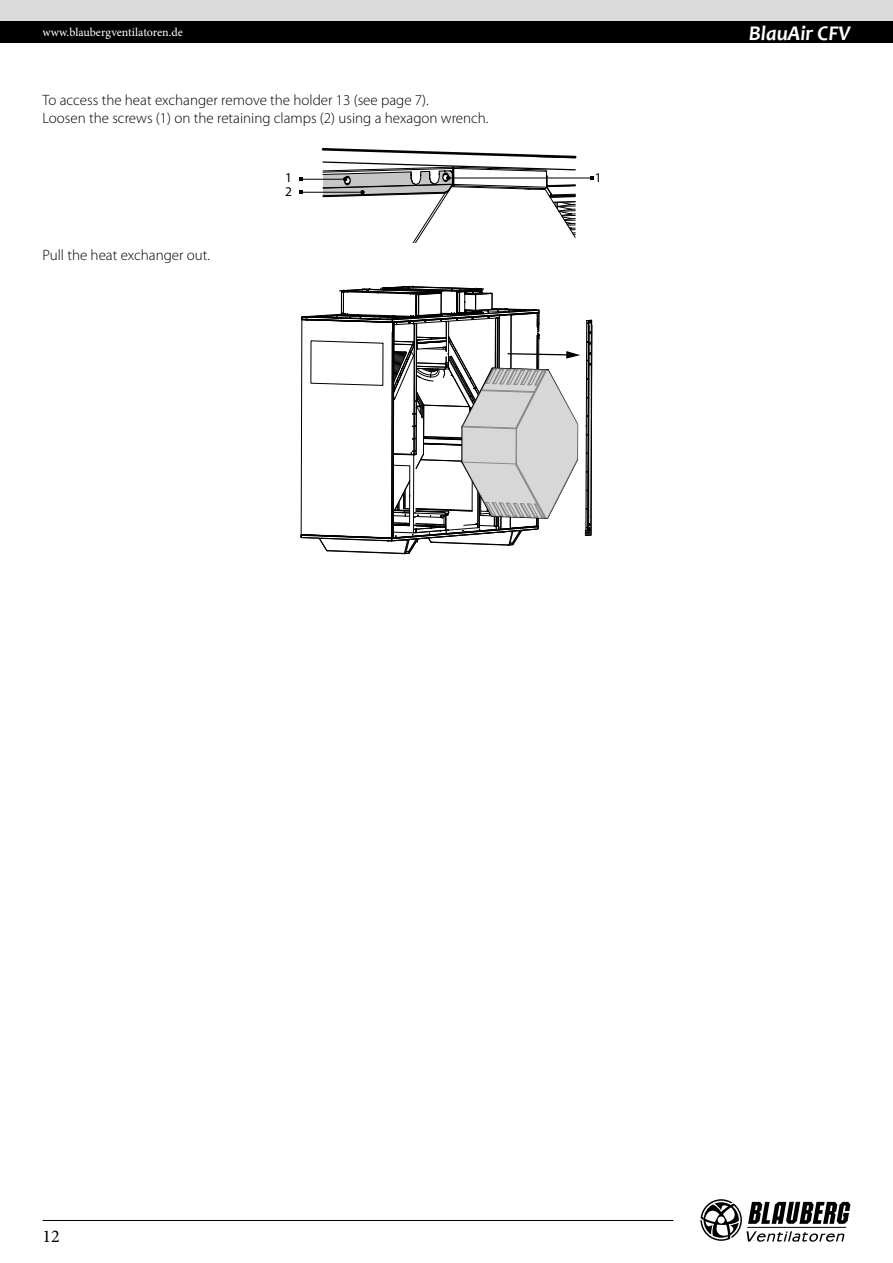
<style>
.page{position:relative;width:893px;height:1263px;background:#fff}
.page>*{position:absolute;margin:0;border:0;box-sizing:border-box;transform-origin:0 0}
.t1{font:italic 700 21px "Candara";color:#fff}
.t2{font:18px "Minion Pro";color:#000}
.t3{font:300 15px/18px "Myriad Pro";color:#000}
.t4{font:13.35px "Myriad Pro";color:#000}
.t5{font:12px "Minion Pro";color:#fff}
</style>
<div class="page">
<svg style="left:299px;top:148px;width:295px;height:407px"></svg>
<div style="left:0;top:0;width:893px;height:21px;background:#dadada"></div>
<div style="left:0;top:21px;width:893px;height:22px;background:#000"></div>
<svg style="left:700px;top:1199px;width:150px;height:43px"></svg>
<hr style="left:43px;top:1220px;width:631px;height:1px;background:#000">
<p class="t5" style="left:43px;top:24px;width:142px">www.blaubergventilatoren.de</p>
<p class="t3" style="left:43px;top:91px;width:448px">To access the heat exchanger remove the holder 13 (see page 7).<br>Loosen the screws (1) on the retaining clamps (2) using a hexagon wrench.</p>
<p class="t3" style="left:43px;top:246px;width:169px">Pull the heat exchanger out.</p>
<p class="t4" style="left:285px;top:169px;width:8px">1</p>
<p class="t4" style="left:595px;top:169px;width:8px">1</p>
<p class="t4" style="left:285px;top:184px;width:8px">2</p>
<h1 class="t1" style="left:749px;top:20px;width:103px">BlauAir CFV</h1>
<p class="t2" style="left:43px;top:1224px;width:19px">12</p>
</div>
